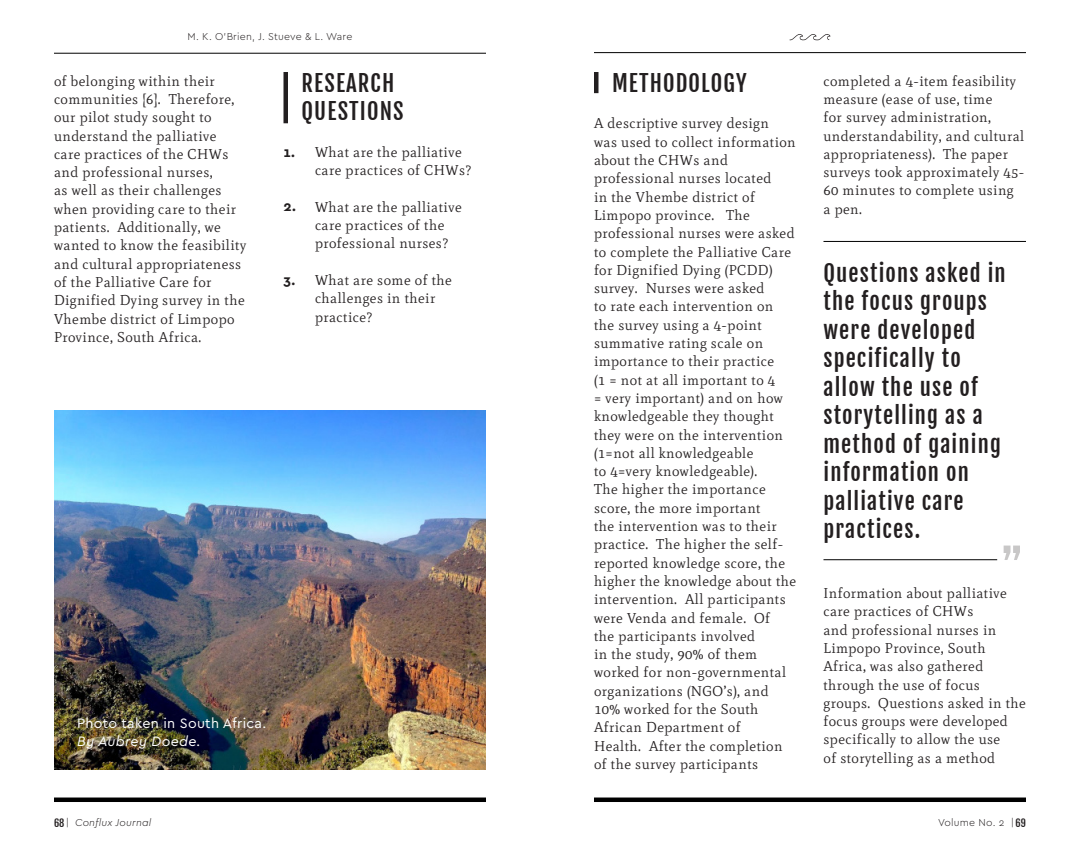
<style>
.page{position:relative;width:1080px;height:864px;background:#fff}
.page>*{position:absolute;margin:0;border:0;box-sizing:border-box;transform-origin:0 0}
.t1{font:22.5px/28.5px "Fjalla One";letter-spacing:.05em;color:#231f20}
.t2{font:14.25px/18.3px "Mate";letter-spacing:.03em;color:#231f20}
.t3{font:14.25px "Cera GR";letter-spacing:.02em;color:#fff}
.t4{font:italic 14.25px "Cera GR";letter-spacing:.02em;color:#fff}
.t5{font:700 14.25px "Cera GR";color:#231f20}
.t6{font:300 10.5px "Cera GR";letter-spacing:.02em;color:#231f20}
.t7{font:italic 300 10.5px "Cera GR";letter-spacing:.02em;color:#231f20}
.s1{font-family:"Fjalla One";font-weight:400;font-style:normal;font-size:10.2px}
.s2{font-style:normal}
.s3{font-family:"Fjalla One";font-weight:400;font-size:10.2px}
</style>
<div class="page">
<hr style="left:54px;top:798px;width:432px;height:4px;background:#000">
<hr style="left:54px;top:53px;width:432px;height:1px;background:#000">
<hr style="left:594px;top:52px;width:432px;height:1px;background:#000">
<svg style="left:790px;top:34px;width:40px;height:7px"></svg>
<hr style="left:594px;top:798px;width:432px;height:4px;background:#000">
<hr style="left:284px;top:72px;width:4px;height:51px;background:#231f20">
<img style="left:54px;top:410px;width:432px;height:360px">
<hr style="left:594px;top:72px;width:4px;height:21px;background:#231f20">
<hr style="left:824px;top:241px;width:202px;height:1px;background:#000">
<hr style="left:824px;top:559px;width:173px;height:1px;background:#000">
<svg style="left:1004px;top:546px;width:16px;height:14px"></svg>
<p class="t6" style="left:188px;top:31px;width:166px">M. K. O’Brien, J. Stueve &amp; L. Ware</p>
<p class="t2" style="left:54px;top:72px;width:194px">of belonging within their communities [6]. Therefore, our pilot study sought to understand the palliative care practices of the CHWs and professional nurses,<br>as well as their challenges when providing care to their patients. Additionally, we wanted to know the feasibility and cultural appropriateness of the Palliative Care for<br>Dignified Dying survey in the<br>Vhembe district of Limpopo<br>Province, South Africa.</p>
<p class="t1" style="left:302px;top:69px;width:104px">RESEARCH<br>QUESTIONS</p>
<p class="t2" style="left:315px;top:143px;width:158px">What are the palliative care practices of CHWs?</p>
<p class="t2" style="left:315px;top:198px;width:148px">What are the palliative care practices of the professional nurses?</p>
<p class="t2" style="left:315px;top:271px;width:138px">What are some of the challenges in their practice?</p>
<p class="t5" style="left:284px;top:144px;width:13px">1.</p>
<p class="t5" style="left:284px;top:199px;width:14px">2.</p>
<p class="t5" style="left:284px;top:272px;width:13px">3.</p>
<p class="t3" style="left:77px;top:715px;width:191px">Photo taken in South Africa.</p>
<p class="t4" style="left:77px;top:734px;width:125px">By Aubrey Doede.</p>
<p class="t1" style="left:612px;top:69px;width:136px">METHODOLOGY</p>
<p class="t2" style="left:594px;top:115px;width:204px">A descriptive survey design<br>was used to collect information about the CHWs and professional nurses located<br>in the Vhembe district of<br>Limpopo province. The professional nurses were asked to complete the Palliative Care for Dignified Dying (PCDD) survey. Nurses were asked<br>to rate each intervention on the survey using a 4-point summative rating scale on importance to their practice<br>(1 = not at all important to 4<br>= very important) and on how knowledgeable they thought they were on the intervention (1=not all knowledgeable<br>to 4=very knowledgeable).<br>The higher the importance score, the more important<br>the intervention was to their practice. The higher the self&shy;reported knowledge score, the higher the knowledge about the intervention. All participants were Venda and female. Of<br>the participants involved<br>in the study, 90% of them worked for non-governmental organizations (NGO’s), and<br>10% worked for the South<br>African Department of<br>Health. After the completion of the survey participants</p>
<p class="t2" style="left:824px;top:72px;width:202px">completed a 4-item feasibility measure (ease of use, time<br>for survey administration, understandability, and cultural appropriateness). The paper surveys took approximately 45-<br>60 minutes to complete using<br>a pen.</p>
<p class="t1" style="left:824px;top:259px;width:184px">Questions asked in the focus groups were developed specifically to allow the use of storytelling as a method of gaining information on palliative care practices.</p>
<p class="t2" style="left:824px;top:584px;width:204px">Information about palliative care practices of CHWs<br>and professional nurses in<br>Limpopo Province, South<br>Africa, was also gathered through the use of focus groups. Questions asked in the focus groups were developed specifically to allow the use<br>of storytelling as a method</p>
<p class="t7" style="left:54px;top:816px;width:99px"><span class="s1">68</span> <span class="s2">|</span> Conflux Journal</p>
<p class="t6" style="left:938px;top:816px;width:89px">Volume No. 2 | <span class="s3">69</span></p>
</div>
